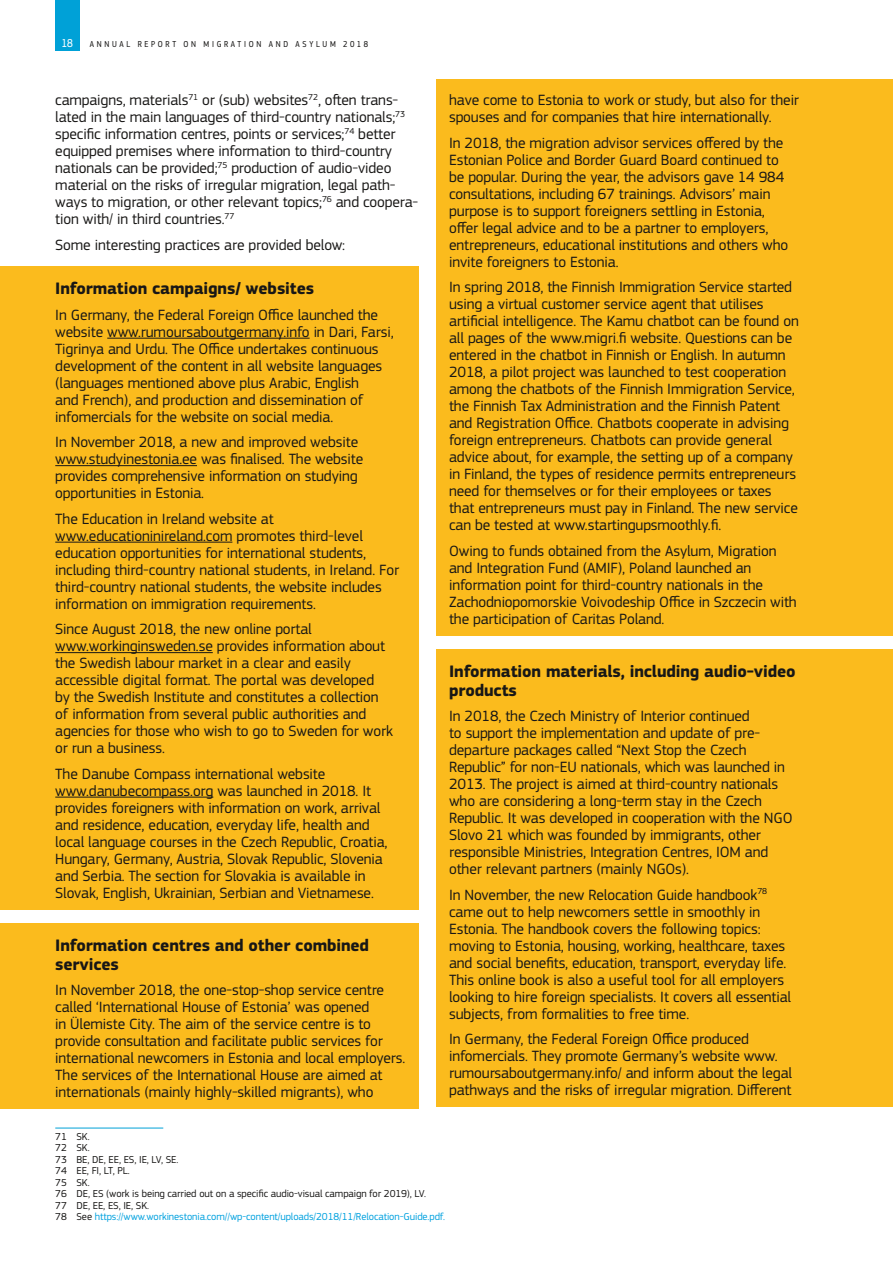
<style>
.page{position:relative;width:893px;height:1263px;background:#fff}
.page>*{position:absolute;margin:0;border:0;box-sizing:border-box;transform-origin:0 0}
.t1{font:700 17.25px/18.9px "EC Square Sans Pro";letter-spacing:-.01em;color:#181716}
.t2{font:15.45px/17px "EC Square Sans Pro";letter-spacing:-.01em;color:#181716}
.t3{font:12px "EC Square Sans Cond Pro";color:#fff}
.t4{font:10.5px/11.6px "EC Square Sans Pro";letter-spacing:-.01em;color:#181716}
.t5{font:9px "EC Square Sans Cond Pro";letter-spacing:.3em;color:#181716}
.s1{color:#00a1df}
</style>
<div class="page">
<div style="left:55px;top:0;width:24px;height:51px;background:#00a1d7"></div>
<div style="left:0;top:266px;width:418px;height:41px;background:#fbbb1d"></div>
<div style="left:0;top:293px;width:418px;height:141px;background:#fbbb1d"></div>
<hr style="left:107px;top:338px;width:203px;height:1px;background:#181716">
<div style="left:0;top:421px;width:418px;height:89px;background:#fbbb1d"></div>
<hr style="left:55px;top:465px;width:142px;height:1px;background:#181716">
<div style="left:0;top:497px;width:418px;height:124px;background:#fbbb1d"></div>
<hr style="left:55px;top:542px;width:177px;height:1px;background:#181716">
<div style="left:0;top:608px;width:418px;height:157px;background:#fbbb1d"></div>
<hr style="left:55px;top:652px;width:158px;height:1px;background:#181716">
<div style="left:0;top:752px;width:418px;height:158px;background:#fbbb1d"></div>
<hr style="left:55px;top:797px;width:158px;height:1px;background:#181716">
<div style="left:0;top:923px;width:418px;height:59px;background:#fbbb1d"></div>
<div style="left:0;top:968px;width:418px;height:141px;background:#fbbb1d"></div>
<hr style="left:55px;top:1128px;width:108px;height:1px;background:#00a1d7">
<div style="left:436px;top:79px;width:457px;height:55px;background:#fbbb1d"></div>
<div style="left:436px;top:121px;width:457px;height:158px;background:#fbbb1d"></div>
<div style="left:436px;top:266px;width:457px;height:276px;background:#fbbb1d"></div>
<div style="left:436px;top:529px;width:457px;height:107px;background:#fbbb1d"></div>
<div style="left:436px;top:649px;width:457px;height:59px;background:#fbbb1d"></div>
<div style="left:436px;top:694px;width:457px;height:192px;background:#fbbb1d"></div>
<div style="left:436px;top:873px;width:457px;height:158px;background:#fbbb1d"></div>
<div style="left:436px;top:1017px;width:457px;height:90px;background:#fbbb1d"></div>
<p class="t3" style="left:62px;top:36px;width:13px">18</p>
<p class="t5" style="left:90px;top:39px;width:280px">ANNUAL REPORT ON MIGRATION AND ASYLUM 2018</p>
<p class="t2" style="left:55px;top:92px;width:365px">campaigns, materials<sup>71</sup> or (sub) websites<sup>72</sup>, often trans&shy;lated in the main languages of third-country nationals;<sup>73 </sup>specific information centres, points or services;<sup>74</sup> better equipped premises where information to third-country nationals can be provided;<sup>75</sup> production of audio-video material on the risks of irregular migration, legal path&shy;ways to migration, or other relevant topics;<sup>76</sup> and coopera&shy;tion with/ in third countries.<sup>77</sup></p>
<p class="t2" style="left:55px;top:236px;width:291px">Some interesting practices are provided below:</p>
<p class="t1" style="left:55px;top:280px;width:261px">Information campaigns/ websites</p>
<p class="t2" style="left:55px;top:306px;width:340px">In Germany, the Federal Foreign Office launched the website www.rumoursaboutgermany.info in Dari, Farsi, Tigrinya and Urdu. The Office undertakes continuous development of the content in all website languages (languages mentioned above plus Arabic, English<br>and French), and production and dissemination of infomercials for the website on social media.</p>
<p class="t2" style="left:55px;top:434px;width:309px">In November 2018, a new and improved website www.studyinestonia.ee was finalised. The website provides comprehensive information on studying opportunities in Estonia.</p>
<p class="t2" style="left:55px;top:510px;width:345px">The Education in Ireland website at www.educationinireland.com promotes third-level education opportunities for international students, including third-country national students, in Ireland. For third-country national students, the website includes information on immigration requirements.</p>
<p class="t2" style="left:55px;top:621px;width:339px">Since August 2018, the new online portal www.workinginsweden.se provides information about the Swedish labour market in a clear and easily accessible digital format. The portal was developed<br>by the Swedish Institute and constitutes a collection of information from several public authorities and agencies for those who wish to go to Sweden for work or run a business.</p>
<p class="t2" style="left:55px;top:765px;width:334px">The Danube Compass international website www.danubecompass.org was launched in 2018. It provides foreigners with information on work, arrival and residence, education, everyday life, health and local language courses in the Czech Republic, Croatia, Hungary, Germany, Austria, Slovak Republic, Slovenia and Serbia. The section for Slovakia is available in Slovak, English, Ukrainian, Serbian and Vietnamese.</p>
<p class="t1" style="left:55px;top:936px;width:315px">Information centres and other combined services</p>
<p class="t2" style="left:55px;top:981px;width:352px">In November 2018, the one-stop-shop service centre called ‘International House of Estonia’ was opened<br>in Ülemiste City. The aim of the service centre is to provide consultation and facilitate public services for international newcomers in Estonia and local employers.<br>The services of the International House are aimed at internationals (mainly highly-skilled migrants), who</p>
<p class="t4" style="left:55px;top:1130px;width:391px">71 SK.<br>72 SK.<br>73 BE, DE, EE, ES, IE, LV, SE.<br>74 EE, FI, LT, PL.<br>75 SK.<br>76 DE, ES (work is being carried out on a specific audio-visual campaign for 2019), LV.<br>77 DE, EE, ES, IE, SK.<br>78 See <span class="s1">https://www.workinestonia.com//wp-content/uploads/2018/11/Relocation-Guide.pdf.</span></p>
<p class="t2" style="left:449px;top:92px;width:351px">have come to Estonia to work or study, but also for their spouses and for companies that hire internationally.</p>
<p class="t2" style="left:449px;top:134px;width:341px">In 2018, the migration advisor services offered by the Estonian Police and Border Guard Board continued to be popular. During the year, the advisors gave 14 984 consultations, including 67 trainings. Advisors’ main purpose is to support foreigners settling in Estonia, offer legal advice and to be a partner to employers, entrepreneurs, educational institutions and others who invite foreigners to Estonia.</p>
<p class="t2" style="left:449px;top:279px;width:351px">In spring 2018, the Finnish Immigration Service started using a virtual customer service agent that utilises artificial intelligence. The Kamu chatbot can be found on all pages of the www.migri.fi website. Questions can be entered in the chatbot in Finnish or English. In autumn 2018, a pilot project was launched to test cooperation among the chatbots of the Finnish Immigration Service, the Finnish Tax Administration and the Finnish Patent and Registration Office. Chatbots cooperate in advising foreign entrepreneurs. Chatbots can provide general advice about, for example, the setting up of a company in Finland, the types of residence permits entrepreneurs need for themselves or for their employees or taxes that entrepreneurs must pay in Finland. The new service can be tested at www.startingupsmoothly.fi.</p>
<p class="t2" style="left:449px;top:542px;width:349px">Owing to funds obtained from the Asylum, Migration and Integration Fund (AMIF), Poland launched an information point for third-country nationals in the Zachodniopomorskie Voivodeship Office in Szczecin with the participation of Caritas Poland.</p>
<p class="t1" style="left:449px;top:662px;width:348px">Information materials, including audio-video products</p>
<p class="t2" style="left:449px;top:707px;width:345px">In 2018, the Czech Ministry of Interior continued<br>to support the implementation and update of pre&shy;departure packages called “Next Stop the Czech Republic” for non-EU nationals, which was launched in 2013. The project is aimed at third-country nationals who are considering a long-term stay in the Czech Republic. It was developed in cooperation with the NGO Slovo 21 which was founded by immigrants, other responsible Ministries, Integration Centres, IOM and other relevant partners (mainly NGOs).</p>
<p class="t2" style="left:449px;top:886px;width:344px">In November, the new Relocation Guide handbook<sup>78 </sup>came out to help newcomers settle in smoothly in Estonia. The handbook covers the following topics: moving to Estonia, housing, working, healthcare, taxes and social benefits, education, transport, everyday life.<br>This online book is also a useful tool for all employers looking to hire foreign specialists. It covers all essential subjects, from formalities to free time.</p>
<p class="t2" style="left:449px;top:1030px;width:345px">In Germany, the Federal Foreign Office produced infomercials. They promote Germany’s website www. rumoursaboutgermany.info/ and inform about the legal pathways and the risks of irregular migration. Different</p>
</div>
